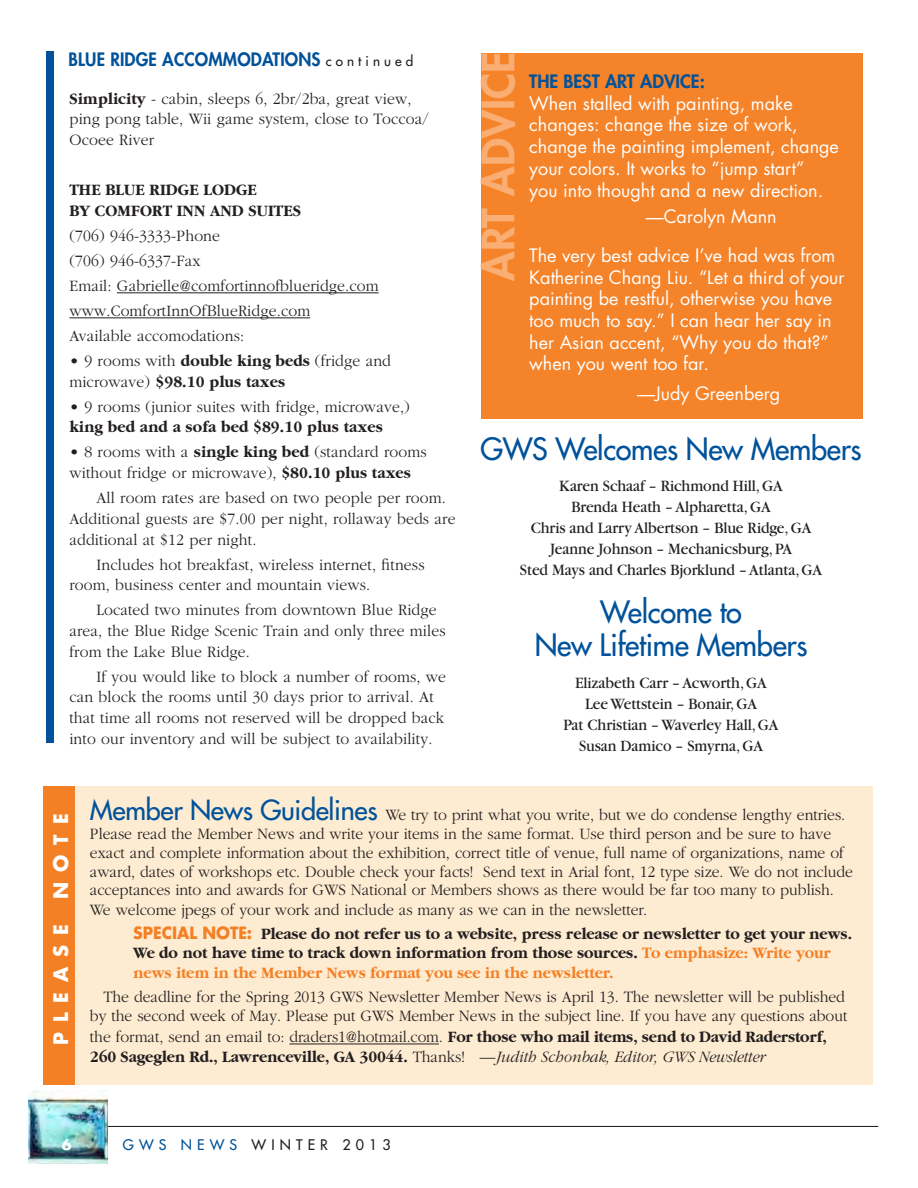
<style>
.page{position:relative;width:918px;height:1188px;background:#fff}
.page>*{position:absolute;margin:0;border:0;box-sizing:border-box;transform-origin:0 0}
.t1{font:800 43.5px "Futura";color:#faae74}
.t2{font:30px/33px "Futura";letter-spacing:-.01em;color:#01529a;text-align:center}
.t3{font:700 19.5px "Futura";letter-spacing:.5em;color:#fff}
.t4{font:18px/21.8px "Futura";color:#fff}
.t5{font:800 18px "Futura";letter-spacing:.01em;color:#01529a;scale:.95 1}
.t6{font:800 18px "Futura";letter-spacing:.01em;color:#01529a}
.t7{font:300 16.5px/20.7px "Garamond";letter-spacing:.01em;color:#231f20;scale:.95 1}
.t8{font:700 16.5px/19.5px "Garamond";color:#231f20;scale:.95 1}
.t9{font:16.5px "Garamond";letter-spacing:-.005em;color:#231f20;scale:.95 1}
.t10{font:14.25px "Futura";letter-spacing:.36em;color:#231f20}
.t11{font:700 14.25px "Futura";color:#fff}
.s1{font-weight:400;font-size:13.5px;color:#231f20}
.s2{font-weight:700}
.s3{font-family:"Futura";font-weight:400;font-size:27px;color:#01529a}
.s4{font-family:"Futura";color:#f48026}
.s5{color:#f48026}
.s6{font-weight:300}
.s7{font-weight:300;font-style:italic}
.s8{color:#01529a}
</style>
<div class="page">
<div style="left:68px;top:786px;width:805px;height:298px;background:#feecd2"></div>
<hr style="left:102px;top:1126px;width:776px;height:1px;background:#231f20">
<img style="left:28px;top:1090px;width:80px;height:73px">
<div style="left:46px;top:52px;width:7px;height:691px;background:#01529a"></div>
<hr style="left:117px;top:292px;width:262px;height:1px;background:#231f20">
<hr style="left:69px;top:317px;width:241px;height:1px;background:#231f20">
<div style="left:481px;top:54px;width:381px;height:365px;background:#f58329"></div>
<hr style="left:289px;top:1044px;width:150px;height:1px;background:#231f20">
<div style="left:43px;top:786px;width:32px;height:298px;background:#f48026"></div>
<p class="t5" style="left:69px;top:48px;width:364px">BLUE RIDGE ACCOMMODATIONS <span class="s1">c o n t i n u e d</span></p>
<p class="t7" style="left:69px;top:88px;width:380px"><span class="s2">Simplicity</span> - cabin, sleeps 6, 2br/2ba, great view, ping pong table, Wii game system, close to Toccoa/<br>Ocoee River</p>
<p class="t8" style="left:69px;top:180px;width:245px;line-height:20.7px">THE BLUE RIDGE LODGE<br>BY COMFORT INN AND SUITES</p>
<p class="t7" style="left:69px;top:226px;width:160px">(706) 946-3333-Phone</p>
<p class="t7" style="left:69px;top:251px;width:140px">(706) 946-6337-Fax</p>
<p class="t7" style="left:69px;top:276px;width:327px">Email: Gabrielle@comfortinnofblueridge.com</p>
<p class="t7" style="left:69px;top:301px;width:255px">www.ComfortInnOfBlueRidge.com</p>
<p class="t7" style="left:69px;top:326px;width:185px">Available accomodations:</p>
<p class="t7" style="left:69px;top:351px;width:340px">• 9 rooms with <span class="s2">double king beds</span> (fridge and microwave) <span class="s2">$98.10 plus taxes</span></p>
<p class="t7" style="left:69px;top:396px;width:360px">• 9 rooms (junior suites with fridge, microwave,) <span class="s2">king bed and a sofa bed $89.10 plus taxes</span></p>
<p class="t7" style="left:69px;top:442px;width:378px">• 8 rooms with a <span class="s2">single king bed</span> (standard rooms without fridge or microwave), <span class="s2">$80.10 plus taxes</span></p>
<p class="t7" style="left:69px;top:488px;width:408px;text-indent:27px">All room rates are based on two people per room.<br>Additional guests are $7.00 per night, rollaway beds are additional at $12 per night.</p>
<p class="t7" style="left:69px;top:554px;width:375px;text-indent:27px">Includes hot breakfast, wireless internet, fitness room, business center and mountain views.</p>
<p class="t7" style="left:69px;top:600px;width:398px;text-indent:27px">Located two minutes from downtown Blue Ridge area, the Blue Ridge Scenic Train and only three miles from the Lake Blue Ridge.</p>
<p class="t7" style="left:69px;top:666px;width:398px;text-indent:27px">If you would like to block a number of rooms, we can block the rooms until 30 days prior to arrival. At that time all rooms not reserved will be dropped back into our inventory and will be subject to availability.</p>
<p class="t1" style="left:469px;top:281px;width:230px;rotate:-90deg">ART ADVICE</p>
<p class="t6" style="left:529px;top:69px;width:177px">THE BEST ART ADVICE:</p>
<p class="t4" style="left:529px;top:92px;width:311px">When stalled with painting, make changes: change the size of work, change the painting implement, change your colors. It works to “jump start”<br>you into thought and a new direction.</p>
<p class="t4" style="left:646px;top:205px;width:133px">—Carolyn Mann</p>
<p class="t4" style="left:529px;top:244px;width:317px">The very best advice I’ve had was from Katherine Chang Liu. “Let a third of your painting be restful, otherwise you have too much to say.” I can hear her say in her Asian accent, “Why you do that?” when you went too far.</p>
<p class="t4" style="left:637px;top:382px;width:144px">—Judy Greenberg</p>
<p class="t2" style="left:480px;top:432px;width:383px">GWS Welcomes New Members</p>
<p class="t9" style="left:559px;top:478px;width:237px">Karen Schaaf – Richmond Hill, GA</p>
<p class="t9" style="left:571px;top:499px;width:211px">Brenda Heath – Alpharetta, GA</p>
<p class="t9" style="left:531px;top:520px;width:297px">Chris and Larry Albertson – Blue Ridge, GA</p>
<p class="t9" style="left:550px;top:541px;width:256px">Jeanne Johnson – Mechanicsburg, PA</p>
<p class="t9" style="left:520px;top:562px;width:320px">Sted Mays and Charles Bjorklund – Atlanta, GA</p>
<p class="t2" style="left:535px;top:595px;width:274px">Welcome to<br>New Lifetime Members</p>
<p class="t9" style="left:575px;top:674px;width:203px">Elizabeth Carr – Acworth, GA</p>
<p class="t9" style="left:585px;top:695px;width:183px">Lee Wettstein – Bonair, GA</p>
<p class="t9" style="left:564px;top:716px;width:228px">Pat Christian – Waverley Hall, GA</p>
<p class="t9" style="left:579px;top:737px;width:195px">Susan Damico – Smyrna, GA</p>
<p class="t3" style="left:47px;top:899px;width:86px;rotate:-90deg">NOTE</p>
<p class="t3" style="left:47px;top:1045px;width:121px;rotate:-90deg">PLEASE</p>
<p class="t7" style="left:90px;top:806px;width:805px;line-height:18.9px"><span class="s3">Member News Guidelines</span> We try to print what you write, but we do condense lengthy entries.<br>Please read the Member News and write your items in the same format. Use third person and be sure to have exact and complete information about the exhibition, correct title of venue, full name of organizations, name of award, dates of workshops etc. Double check your facts! Send text in Arial font, 12 type size. We do not include acceptances into and awards for GWS National or Members shows as there would be far too many to publish.<br>We welcome jpegs of your work and include as many as we can in the newsletter.</p>
<p class="t8" style="left:133px;top:924px;width:758px"><span class="s4">SPECIAL NOTE:</span> Please do not refer us to a website, press release or newsletter to get your news.<br>We do not have time to track down information from those sources. <span class="s5">To emphasize: Write your news item in the Member News format you see in the newsletter.</span></p>
<p class="t7" style="left:90px;top:987px;width:799px;line-height:19.5px;text-align:right">The deadline for the Spring 2013 GWS Newsletter Member News is April 13. The newsletter will be published by the second week of May. Please put GWS Member News in the subject line. If you have any questions about</p>
<p class="t8" style="left:90px;top:1027px;width:777px"><span class="s6">the format, send an email to: draders1@hotmail.com.</span> For those who mail items, send to David Raderstorf,<br>260 Sageglen Rd., Lawrenceville, GA 30044. <span class="s6">Thanks!</span> <span class="s7">—Judith Schonbak, Editor, GWS Newsletter</span></p>
<p class="t11" style="left:62px;top:1135px;width:11px">6</p>
<p class="t10" style="left:123px;top:1136px;width:269px"><span class="s8">GWS NEWS</span> WINTER 2013</p>
</div>
